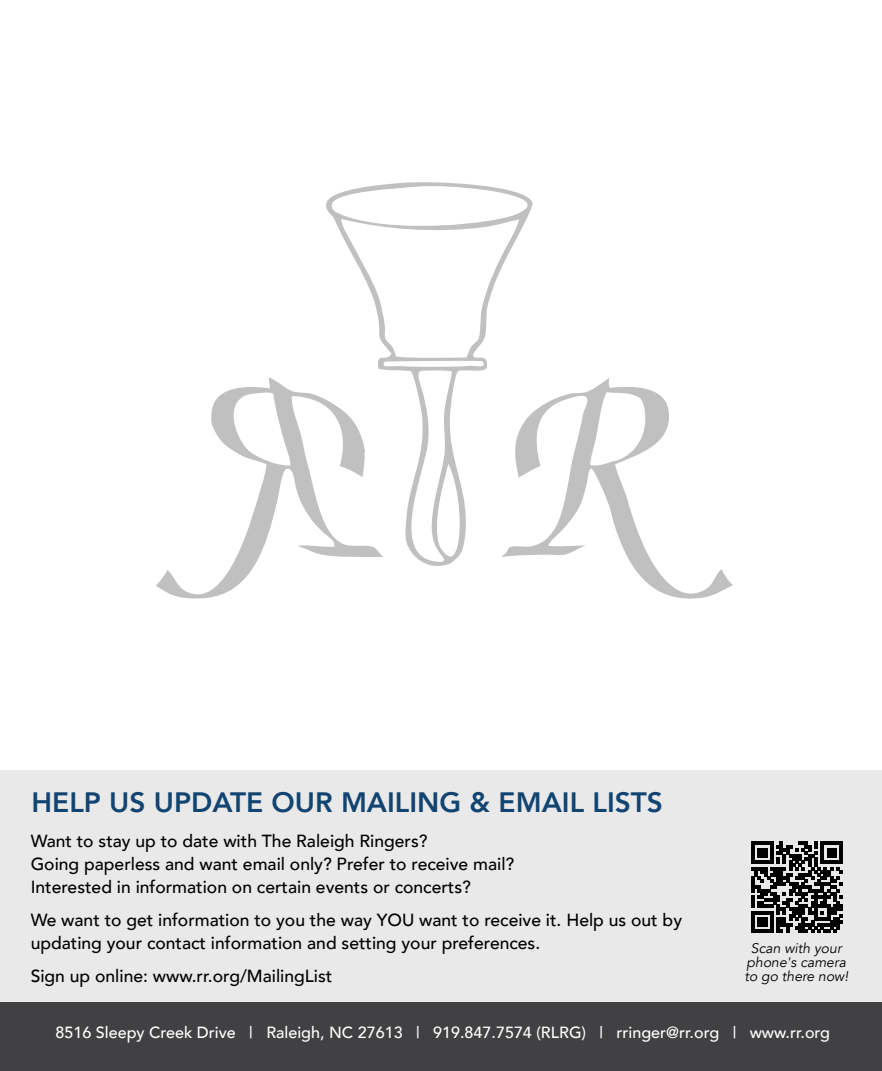
<style>
.page{position:relative;width:882px;height:1071px;background:#fff}
.page>*{position:absolute;margin:0;border:0;box-sizing:border-box;transform-origin:0 0}
.t1{font:800 28px "Avenir";color:#114470}
.t2{font:500 17.5px/22.8px "Avenir";color:#000}
.t3{font:500 16.1px "Avenir";color:#fff}
.t4{font:italic 14px/14px "Avenir";color:#000;text-align:center}
</style>
<div class="page">
<div style="left:0;top:1002px;width:882px;height:69px;background:#414042"></div>
<div style="left:0;top:771px;width:882px;height:231px;background:#e9e9ea"></div>
<svg style="left:540px;top:378px;width:193px;height:221px"></svg>
<svg style="left:156px;top:378px;width:168px;height:221px"></svg>
<svg style="left:324px;top:182px;width:216px;height:384px"></svg>
<svg style="left:751px;top:842px;width:92px;height:91px"></svg>
<h1 class="t1" style="left:32px;top:781px;width:633px">HELP US UPDATE OUR MAILING &amp; EMAIL LISTS</h1>
<p class="t2" style="left:31px;top:829px;width:485px">Want to stay up to date with The Raleigh Ringers?<br>Going paperless and want email only? Prefer to receive mail?<br>Interested in information on certain events or concerts?</p>
<p class="t2" style="left:31px;top:908px;width:653px">We want to get information to you the way YOU want to receive it. Help us out by updating your contact information and setting your preferences.</p>
<p class="t2" style="left:31px;top:964px;width:303px">Sign up online: www.rr.org/MailingList</p>
<p class="t4" style="left:744px;top:941px;width:105px">Scan with your phone's camera to go there now!</p>
<p class="t3" style="left:55px;top:1018px;width:776px">8516 Sleepy Creek Drive | Raleigh, NC 27613 | 919.847.7574 (RLRG) | rringer@rr.org | www.rr.org</p>
</div>
